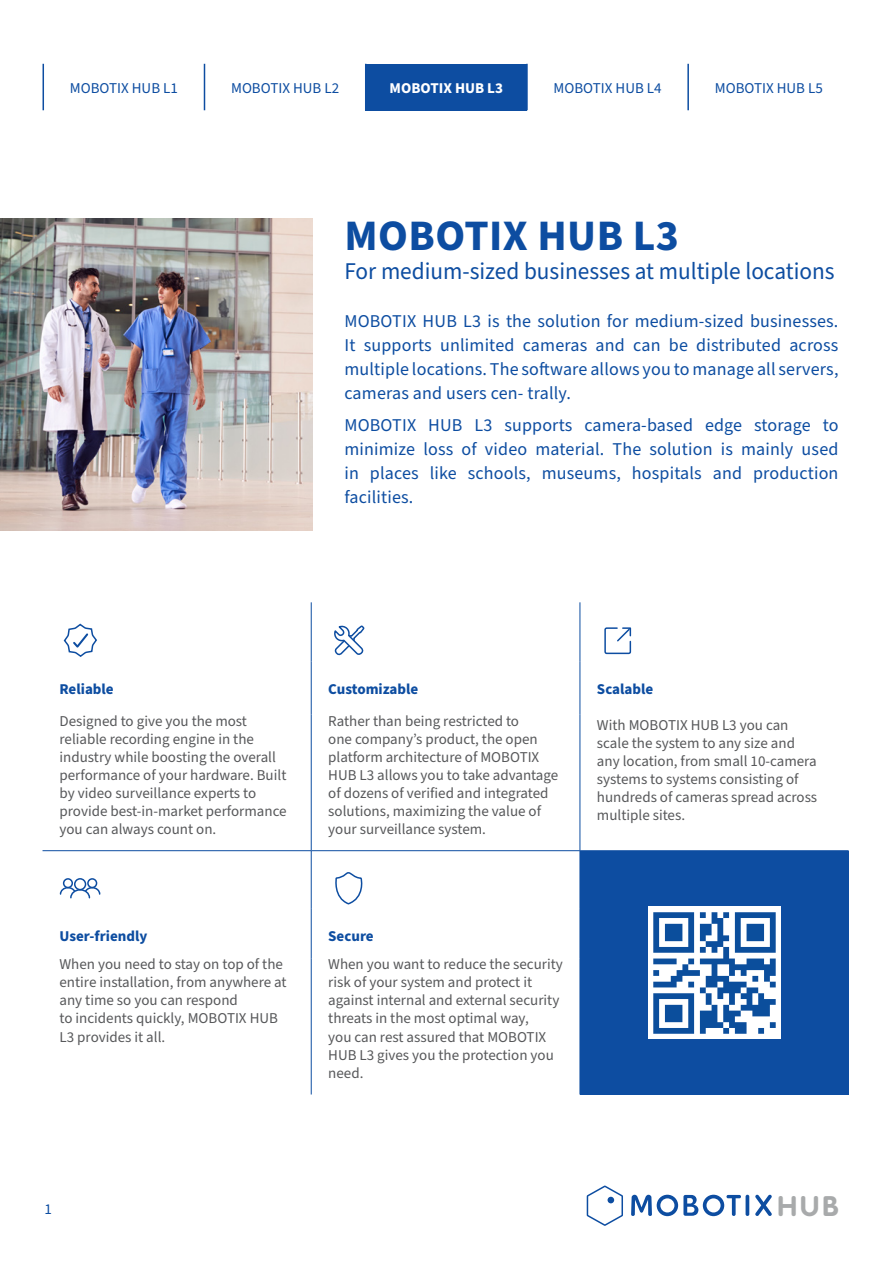
<style>
.page{position:relative;width:893px;height:1263px;background:#fff}
.page>*{position:absolute;margin:0;border:0;box-sizing:border-box;transform-origin:0 0}
.t1{font:700 43.5px "Source Sans Pro";letter-spacing:.01em;color:#0d4da1}
.t2{font:700 27.9px "VAG Rounded LT Pro";color:#a8aaab}
.t3{font:24px "Source Sans Pro";color:#0d4da1}
.t4{font:18px/24px "Source Sans Pro";letter-spacing:.01em;color:#0d4da1;text-align:justify}
.t5{font:15px/18px "Source Sans Pro";color:#57585a}
.t6{font:15px "Source Sans Pro";color:#0d4da1}
.t7{font:700 15px "Source Sans Pro";color:#0d4da1}
.t8{font:700 15px "Source Sans Pro";color:#fff}
</style>
<div class="page">
<svg style="left:586px;top:1185px;width:37px;height:41px"></svg>
<hr style="left:746px;top:1195px;width:3px;height:21px;background:#0d4da1;border-radius:2px">
<svg style="left:755px;top:1195px;width:17px;height:21px"></svg>
<svg style="left:631px;top:1195px;width:110px;height:21px"></svg>
<div style="left:366px;top:64px;width:161px;height:46px;background:#0d4da1"></div>
<hr style="left:43px;top:64px;width:1px;height:46px;background:#0d4da1">
<hr style="left:204px;top:64px;width:1px;height:46px;background:#0d4da1">
<hr style="left:365px;top:64px;width:1px;height:46px;background:#0d4da1">
<hr style="left:526px;top:64px;width:2px;height:46px;background:#0d4da1">
<hr style="left:687px;top:64px;width:2px;height:46px;background:#0d4da1">
<img style="left:0;top:218px;width:313px;height:312px">
<div style="left:580px;top:851px;width:269px;height:243px;background:#0d4da1"></div>
<hr style="left:311px;top:661px;width:1px;height:53px;background:#0d4da1">
<hr style="left:580px;top:661px;width:1px;height:53px;background:#0d4da1">
<hr style="left:311px;top:714px;width:1px;height:136px;background:#0d4da1">
<hr style="left:580px;top:714px;width:1px;height:136px;background:#0d4da1">
<hr style="left:311px;top:909px;width:1px;height:49px;background:#0d4da1">
<hr style="left:311px;top:958px;width:1px;height:136px;background:#0d4da1">
<hr style="left:311px;top:602px;width:1px;height:59px;background:#0d4da1">
<hr style="left:580px;top:602px;width:1px;height:59px;background:#0d4da1">
<hr style="left:311px;top:851px;width:1px;height:58px;background:#0d4da1">
<hr style="left:43px;top:850px;width:268px;height:1px;background:#0d4da1">
<hr style="left:311px;top:850px;width:269px;height:1px;background:#0d4da1">
<hr style="left:580px;top:850px;width:269px;height:1px;background:#0d4da1">
<svg style="left:63px;top:623px;width:34px;height:34px"></svg>
<svg style="left:334px;top:625px;width:31px;height:31px"></svg>
<div style="left:74px;top:878px;width:12px;height:12px;border:2px solid #0d4da1;border-radius:50%"></div>
<div style="left:87px;top:878px;width:10px;height:10px;border:2px solid #0d4da1;border-radius:50%"></div>
<svg style="left:59px;top:886px;width:42px;height:13px"></svg>
<div style="left:63px;top:878px;width:10px;height:10px;border:2px solid #0d4da1;border-radius:50%"></div>
<svg style="left:335px;top:872px;width:28px;height:33px"></svg>
<img style="left:649px;top:907px;width:131px;height:131px">
<svg style="left:604px;top:627px;width:28px;height:28px"></svg>
<p class="t6" style="left:70px;top:78px;width:110px">MOBOTIX HUB L1</p>
<p class="t6" style="left:231px;top:78px;width:110px">MOBOTIX HUB L2</p>
<p class="t8" style="left:390px;top:77px;width:115px">MOBOTIX HUB L3</p>
<p class="t6" style="left:554px;top:78px;width:110px">MOBOTIX HUB L4</p>
<p class="t6" style="left:715px;top:78px;width:110px">MOBOTIX HUB L5</p>
<h1 class="t1" style="left:344px;top:206px;width:336px">MOBOTIX HUB L3</h1>
<h3 class="t3" style="left:344px;top:255px;width:492px">For medium-sized businesses at multiple locations</h3>
<p class="t4" style="left:344px;top:309px;width:496px">MOBOTIX HUB L3 is the solution for medium-sized businesses.<br>It supports unlimited cameras and can be distributed across multiple locations. The software allows you to manage all servers, cameras and users cen- trally.</p>
<p class="t4" style="left:344px;top:414px;width:495px">MOBOTIX HUB L3 supports camera-based edge storage to minimize loss of video material. The solution is mainly used in places like schools, museums, hospitals and production facilities.</p>
<p class="t7" style="left:60px;top:678px;width:56px">Reliable</p>
<p class="t7" style="left:328px;top:678px;width:92px">Customizable</p>
<p class="t7" style="left:597px;top:678px;width:58px">Scalable</p>
<p class="t5" style="left:60px;top:712px;width:229px">Designed to give you the most reliable recording engine in the industry while boosting the overall performance of your hardware. Built by video surveillance experts to provide best-in-market performance you can always count on.</p>
<p class="t5" style="left:328px;top:712px;width:232px">Rather than being restricted to<br>one company’s product, the open platform architecture of MOBOTIX HUB L3 allows you to take advantage of dozens of verified and integrated solutions, maximizing the value of your surveillance system.</p>
<p class="t5" style="left:597px;top:716px;width:222px">With MOBOTIX HUB L3 you can scale the system to any size and any location, from small 10-camera systems to systems consisting of hundreds of cameras spread across multiple sites.</p>
<p class="t7" style="left:60px;top:926px;width:89px">User-friendly</p>
<p class="t7" style="left:328px;top:926px;width:47px">Secure</p>
<p class="t5" style="left:60px;top:956px;width:229px">When you need to stay on top of the entire installation, from anywhere at any time so you can respond<br>to incidents quickly, MOBOTIX HUB<br>L3 provides it all.</p>
<p class="t5" style="left:328px;top:956px;width:236px">When you want to reduce the security risk of your system and protect it against internal and external security threats in the most optimal way,<br>you can rest assured that MOBOTIX<br>HUB L3 gives you the protection you need.</p>
<p class="t6" style="left:45px;top:1199px;width:9px">1</p>
<h2 class="t2" style="left:777px;top:1188px;width:62px">HUB</h2>
</div>
